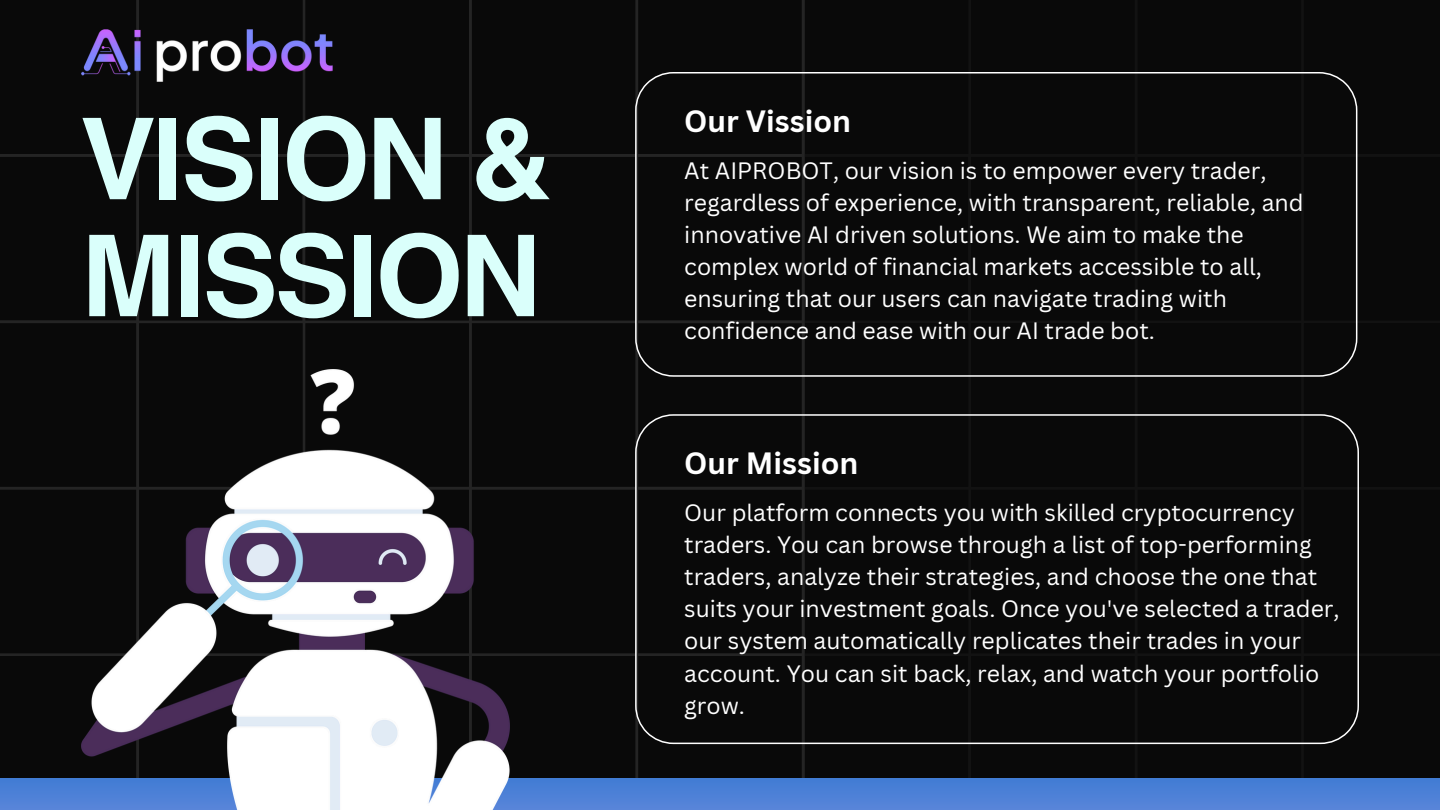
<style>
.page{position:relative;width:1440px;height:810px;background:#fff}
.page>*{position:absolute;margin:0;border:0;box-sizing:border-box;transform-origin:0 0}
.t1{font:700 113.3px/117px "Helvetica World";letter-spacing:-.035em;color:#dafffb}
.t2{font:700 30px "Canva Sans";color:#fff}
.t3{font:23.1px/32.1px "Canva Sans";color:#fff}
</style>
<div class="page">
<div style="left:0;top:0;width:635px;height:778px;background:#090909"></div>
<div style="left:635px;top:0;width:805px;height:778px;background:#090909"></div>
<div style="left:635px;top:72px;width:722px;height:304px;background:#090909"></div>
<div style="left:635px;top:414px;width:724px;height:330px;background:#090909"></div>
<div style="left:0;top:778px;width:1440px;height:32px;background:#4c80d6"></div>
<img style="left:81px;top:370px;width:428px;height:440px">
<img style="left:81px;top:30px;width:251px;height:51px">
<p class="t1" style="left:81px;top:89px;width:473px">VISION &amp;<br>MISSION</p>
<h2 class="t2" style="left:684px;top:100px;width:168px">Our Vission</h2>
<p class="t3" style="left:684px;top:154px;width:621px">At AIPROBOT, our vision is to empower every trader, regardless of experience, with transparent, reliable, and innovative AI driven solutions. We aim to make the complex world of financial markets accessible to all, ensuring that our users can navigate trading with confidence and ease with our AI trade bot.</p>
<p class="t2" style="left:684px;top:442px;width:176px">Our Mission</p>
<p class="t3" style="left:684px;top:496px;width:657px">Our platform connects you with skilled cryptocurrency traders. You can browse through a list of top-performing traders, analyze their strategies, and choose the one that suits your investment goals. Once you've selected a trader, our system automatically replicates their trades in your account. You can sit back, relax, and watch your portfolio grow.</p>
</div>
